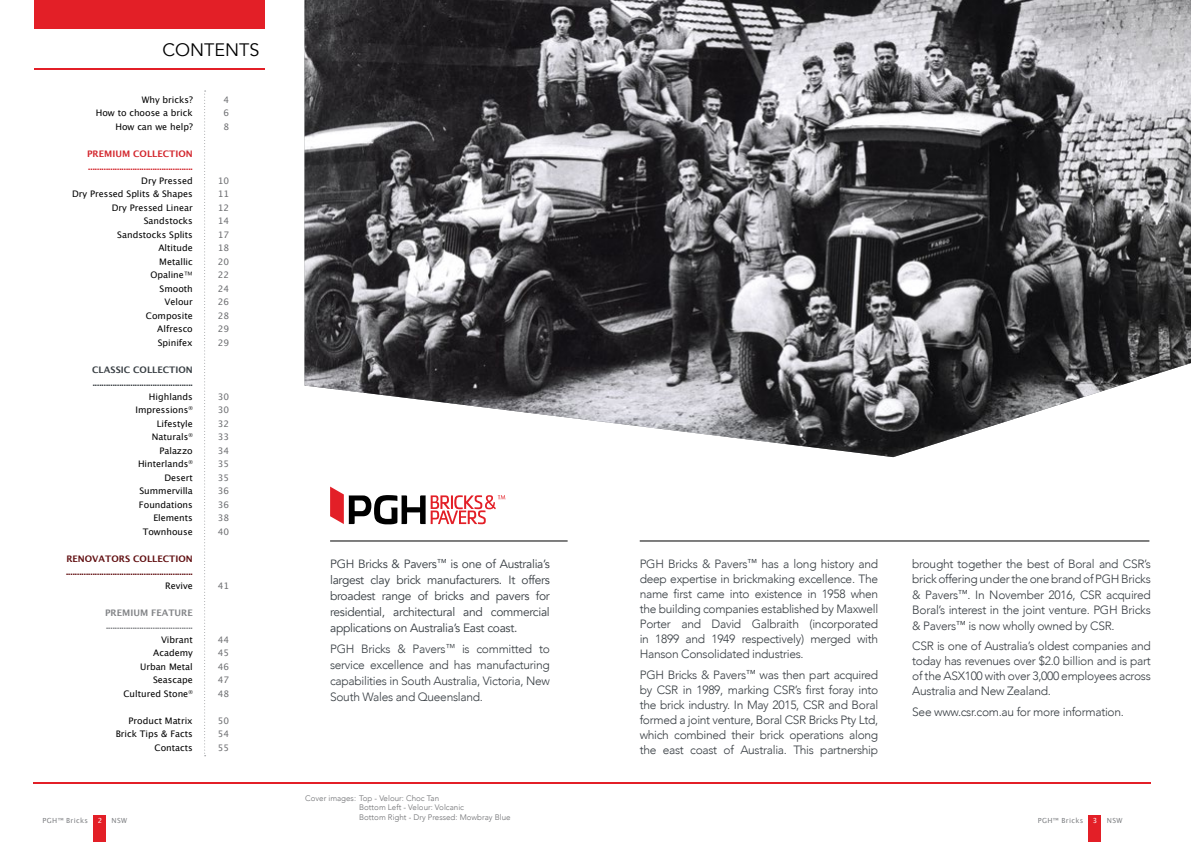
<style>
.page{position:relative;width:1191px;height:842px;background:#fff}
.page>*{position:absolute;margin:0;border:0;box-sizing:border-box;transform-origin:0 0}
.t1{font:18px "Avenir";color:#000}
.t2{font:300 12px/15px "Avenir";letter-spacing:-.025em;color:#373d42;text-align:justify}
.t3{font:12px/16px "Avenir";letter-spacing:-.025em;color:#373d42;text-align:justify}
.t4{font:9px/13.5px "Lucida Grande";color:#000;text-align:right}
.t5{font:700 9px/13.5px "Lucida Grande";color:#600d0f}
.t6{font:9px/13.5px "Lucida Grande";color:#6d6e71;text-align:justify}
.t7{font:700 9px/13.5px "Lucida Grande";color:#d2232a}
.t8{font:700 9px/13.5px "Lucida Grande";color:#373d42}
.t9{font:700 9px/13.5px "Lucida Grande";color:#808285}
.t10{font:300 8px/9.6px "Avenir";color:#6d6e71}
.t11{font:7px "Lucida Grande";letter-spacing:.05em;color:#808285}
.t12{font:7px "Lucida Grande";color:#fff}
.s1{font-family:"Avenir";font-weight:300}
</style>
<div class="page">
<div style="left:1088px;top:815px;width:13px;height:27px;background:#e31f27"></div>
<div style="left:94px;top:815px;width:12px;height:27px;background:#e31f27"></div>
<hr style="left:34px;top:68px;width:231px;height:1px;background:#e31f27">
<div style="left:34px;top:0;width:231px;height:28px;background:#e31f27"></div>
<hr style="left:34px;top:782px;width:1116px;height:2px;background:#e31f27">
<svg style="left:204px;top:91px;width:2px;height:665px"></svg>
<svg style="left:330px;top:487px;width:175px;height:37px"></svg>
<hr style="left:330px;top:540px;width:237px;height:1px;background:#000">
<img style="left:304px;top:0;width:887px;height:457px">
<hr style="left:639px;top:540px;width:510px;height:1px;background:#000">
<h1 class="t1" style="left:162px;top:39px;width:99px">CONTENTS</h1>
<p class="t4" style="left:96px;top:93px;width:99px">Why bricks?<br>How to choose a brick<br>How can we help?</p>
<p class="t7" style="left:87px;top:147px;width:107px">PREMIUM COLLECTION ...............................................</p>
<p class="t4" style="left:72px;top:174px;width:122px">Dry Pressed<br>Dry Pressed Splits &amp; Shapes<br>Dry Pressed Linear<br>Sandstocks<br>Sandstocks Splits<br>Altitude<br>Metallic<br>Opaline<span class="s1">™<br></span>Smooth<br>Velour<br>Composite<br>Alfresco<br>Spinifex</p>
<p class="t8" style="left:92px;top:363px;width:102px">CLASSIC COLLECTION .............................................</p>
<p class="t4" style="left:135px;top:390px;width:59px">Highlands<br>Impressions<sup>®<br></sup>Lifestyle<br>Naturals<sup>®<br></sup>Palazzo<br>Hinterlands<sup>®<br></sup>Desert<br>Summervilla<br>Foundations<br>Elements<br>Townhouse</p>
<p class="t5" style="left:66px;top:552px;width:128px">RENOVATORS COLLECTION .........................................................</p>
<p class="t4" style="left:165px;top:579px;width:29px">Revive</p>
<p class="t9" style="left:105px;top:606px;width:89px">PREMIUM FEATURE .......................................</p>
<p class="t4" style="left:123px;top:633px;width:71px">Vibrant<br>Academy<br>Urban Metal<br>Seascape<br>Cultured Stone<sup>®</sup></p>
<p class="t4" style="left:116px;top:714px;width:79px">Product Matrix<br>Brick Tips &amp; Facts<br>Contacts</p>
<p class="t6" style="left:223px;top:93px;width:7px">4<br>6<br>8</p>
<p class="t6" style="left:218px;top:174px;width:13px">10<br>11<br>12<br>14<br>17<br>18<br>20<br>22<br>24<br>26<br>28<br>29<br>29</p>
<p class="t6" style="left:218px;top:390px;width:13px">30<br>30<br>32<br>33<br>34<br>35<br>35<br>36<br>36<br>38<br>40</p>
<p class="t6" style="left:218px;top:579px;width:13px">41</p>
<p class="t6" style="left:218px;top:633px;width:13px">44<br>45<br>46<br>47<br>48</p>
<p class="t6" style="left:218px;top:714px;width:13px">50<br>54<br>55</p>
<p class="t3" style="left:330px;top:556px;width:221px">PGH Bricks &amp; Pavers<sup>™</sup> is one of Australia’s largest clay brick manufacturers. It offers broadest range of bricks and pavers for residential, architectural and commercial applications on Australia’s East coast.</p>
<p class="t2" style="left:330px;top:641px;width:221px;line-height:16px">PGH Bricks &amp; Pavers<sup>™</sup> is committed to service excellence and has manufacturing capabilities in South Australia, Victoria, New South Wales and Queensland.</p>
<p class="t2" style="left:639px;top:556px;width:240px">PGH Bricks &amp; Pavers<sup>™</sup> has a long history and deep expertise in brickmaking excellence. The name first came into existence in 1958 when the building companies established by Maxwell Porter and David Galbraith (incorporated in 1899 and 1949 respectively) merged with Hanson Consolidated industries.</p>
<p class="t2" style="left:639px;top:668px;width:240px">PGH Bricks &amp; Pavers<sup>™</sup> was then part acquired by CSR in 1989, marking CSR’s first foray into the brick industry. In May 2015, CSR and Boral formed a joint venture, Boral CSR Bricks Pty Ltd, which combined their brick operations along the east coast of Australia. This partnership</p>
<p class="t2" style="left:912px;top:556px;width:240px;line-height:15.5px">brought together the best of Boral and CSR’s brick offering under the one brand of PGH Bricks &amp; Pavers<sup>™</sup>. In November 2016, CSR acquired Boral’s interest in the joint venture. PGH Bricks &amp; Pavers<sup>™</sup> is now wholly owned by CSR.</p>
<p class="t2" style="left:912px;top:639px;width:240px">CSR is one of Australia’s oldest companies and today has revenues over $2.0 billion and is part of the ASX100 with over 3,000 employees across Australia and New Zealand.</p>
<p class="t2" style="left:912px;top:704px;width:213px">See www.csr.com.au for more information.</p>
<p class="t10" style="left:359px;top:793px;width:153px;text-indent:-54px">Cover images: Top - Velour: Choc Tan<br>Bottom Left - Velour: Volcanic<br>Bottom Right - Dry Pressed: Mowbray Blue</p>
<p class="t11" style="left:43px;top:816px;width:47px">PGH™ Bricks</p>
<p class="t11" style="left:112px;top:816px;width:17px">NSW</p>
<p class="t11" style="left:1037px;top:816px;width:47px">PGH™ Bricks</p>
<p class="t11" style="left:1106px;top:816px;width:17px">NSW</p>
<p class="t12" style="left:98px;top:816px;width:6px">2</p>
<p class="t12" style="left:1092px;top:816px;width:6px">3</p>
</div>
